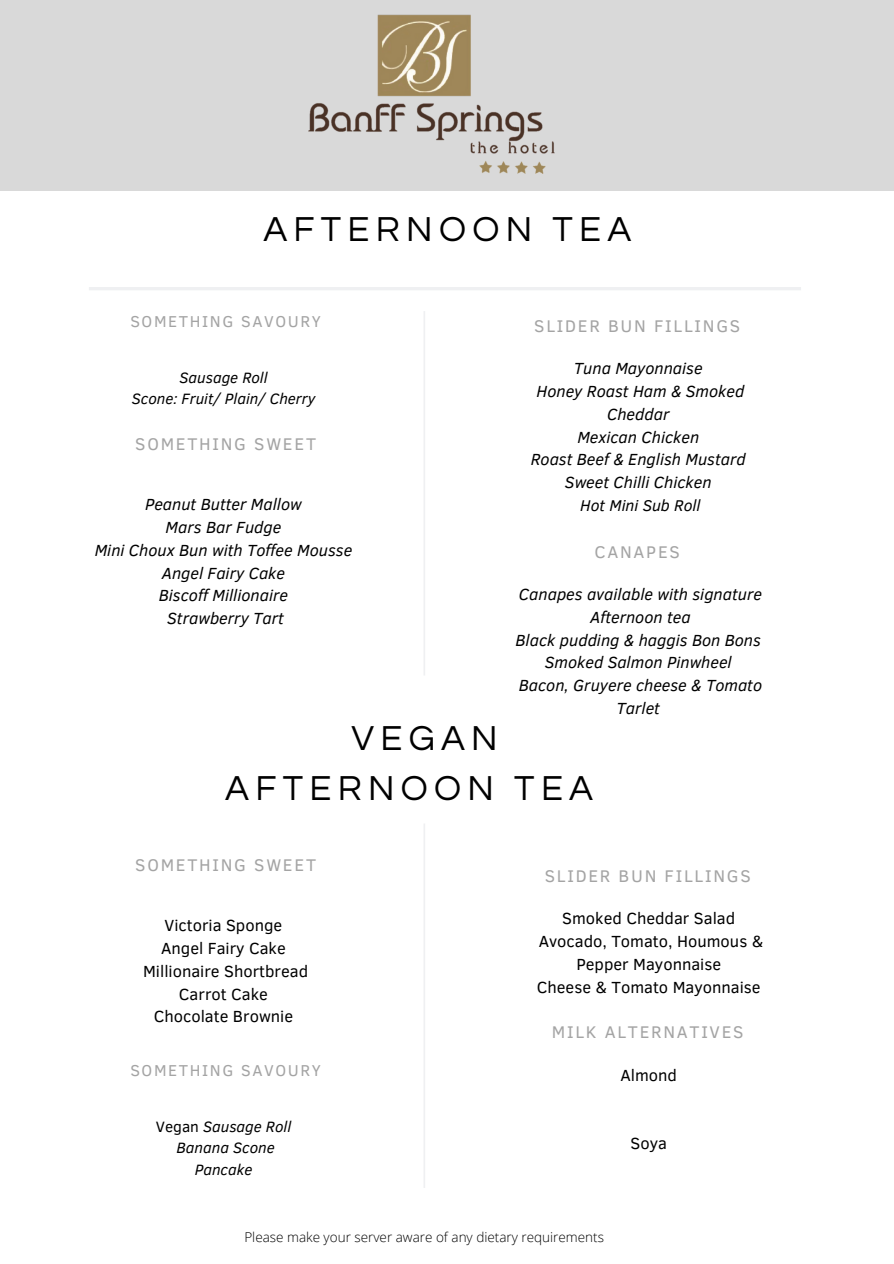
<style>
.page{position:relative;width:894px;height:1264px;background:#fff}
.page>*{position:absolute;margin:0;border:0;box-sizing:border-box;transform-origin:0 0}
.t1{font:36px "Questrial";letter-spacing:.175em;color:#000}
.t2{font:17.4px "Clear Sans";letter-spacing:.1em;color:#a4a4a4}
.t3{font:italic 16.5px/22.8px "Clear Sans";color:#000;text-align:center}
.t4{font:16.5px/22.8px "Clear Sans";color:#000;text-align:center}
.t5{font:16.2px "Clear Sans";letter-spacing:.1em;color:#a4a4a4}
.t6{font:italic 16.05px "Clear Sans";color:#000}
.t7{font:italic 15.3px "Clear Sans";color:#000}
.t8{font:300 13.5px "Open Sans";color:#000}
.s1{font-style:normal}
</style>
<div class="page">
<svg style="left:424px;top:311px;width:1px;height:364px"></svg>
<div style="left:0;top:0;width:893px;height:191px;background:#d9d9d9"></div>
<hr style="left:89px;top:287px;width:711px;height:3px;background:#eff0f2">
<img style="left:308px;top:14px;width:246px;height:159px">
<svg style="left:424px;top:824px;width:1px;height:363px"></svg>
<p class="t1" style="left:263px;top:211px;width:369px">AFTERNOON TEA</p>
<p class="t5" style="left:130px;top:309px;width:192px">SOMETHING SAVOURY</p>
<p class="t7" style="left:179px;top:366px;width:90px">Sausage Roll</p>
<p class="t7" style="left:132px;top:387px;width:185px">Scone: Fruit/ Plain/ Cherry</p>
<p class="t2" style="left:135px;top:431px;width:182px">SOMETHING SWEET</p>
<p class="t3" style="left:145px;top:492px;width:158px">Peanut Butter Mallow</p>
<p class="t3" style="left:166px;top:515px;width:117px">Mars Bar Fudge</p>
<p class="t3" style="left:95px;top:538px;width:259px">Mini Choux Bun with Toffee Mousse</p>
<p class="t3" style="left:162px;top:560px;width:125px">Angel Fairy Cake</p>
<p class="t3" style="left:159px;top:583px;width:131px">Biscoff Millionaire</p>
<p class="t3" style="left:167px;top:606px;width:118px">Strawberry Tart</p>
<p class="t2" style="left:534px;top:313px;width:207px">SLIDER BUN FILLINGS</p>
<p class="t3" style="left:573px;top:356px;width:130px">Tuna Mayonnaise</p>
<p class="t3" style="left:536px;top:379px;width:209px">Honey Roast Ham &amp; Smoked<br>Cheddar</p>
<p class="t3" style="left:577px;top:424px;width:123px">Mexican Chicken</p>
<p class="t3" style="left:530px;top:447px;width:216px">Roast Beef &amp; English Mustard</p>
<p class="t3" style="left:565px;top:470px;width:148px">Sweet Chilli Chicken</p>
<p class="t6" style="left:580px;top:493px;width:122px">Hot Mini Sub Roll</p>
<p class="t2" style="left:594px;top:539px;width:87px">CANAPES</p>
<p class="t3" style="left:518px;top:582px;width:244px">Canapes available with signature<br>Afternoon tea</p>
<p class="t3" style="left:515px;top:627px;width:247px">Black pudding &amp; haggis Bon Bons</p>
<p class="t3" style="left:544px;top:650px;width:188px">Smoked Salmon Pinwheel</p>
<p class="t3" style="left:518px;top:673px;width:245px">Bacon, Gruyere cheese &amp; Tomato<br>Tarlet</p>
<p class="t1" style="left:351px;top:720px;width:148px">VEGAN</p>
<p class="t1" style="left:225px;top:770px;width:369px">AFTERNOON TEA</p>
<p class="t2" style="left:135px;top:852px;width:182px">SOMETHING SWEET</p>
<p class="t4" style="left:164px;top:913px;width:119px">Victoria Sponge</p>
<p class="t4" style="left:161px;top:936px;width:126px">Angel Fairy Cake</p>
<p class="t4" style="left:143px;top:958px;width:166px">Millionaire Shortbread</p>
<p class="t4" style="left:179px;top:981px;width:90px">Carrot Cake</p>
<p class="t4" style="left:154px;top:1004px;width:141px">Chocolate Brownie</p>
<p class="t5" style="left:130px;top:1058px;width:192px">SOMETHING SAVOURY</p>
<p class="t7" style="left:156px;top:1115px;width:137px"><span class="s1">Vegan</span> Sausage Roll</p>
<p class="t7" style="left:176px;top:1136px;width:100px">Banana Scone</p>
<p class="t7" style="left:195px;top:1158px;width:59px">Pancake</p>
<p class="t2" style="left:544px;top:863px;width:207px">SLIDER BUN FILLINGS</p>
<p class="t4" style="left:562px;top:906px;width:174px">Smoked Cheddar Salad</p>
<p class="t4" style="left:538px;top:929px;width:226px">Avocado, Tomato, Houmous &amp;<br>Pepper Mayonnaise</p>
<p class="t4" style="left:536px;top:974px;width:225px">Cheese &amp; Tomato Mayonnaise</p>
<p class="t2" style="left:551px;top:1019px;width:193px">MILK ALTERNATIVES</p>
<p class="t4" style="left:620px;top:1062px;width:58px">Almond</p>
<p class="t4" style="left:630px;top:1131px;width:38px">Soya</p>
<p class="t8" style="left:244px;top:1227px;width:361px">Please make your server aware of any dietary requirements</p>
</div>
